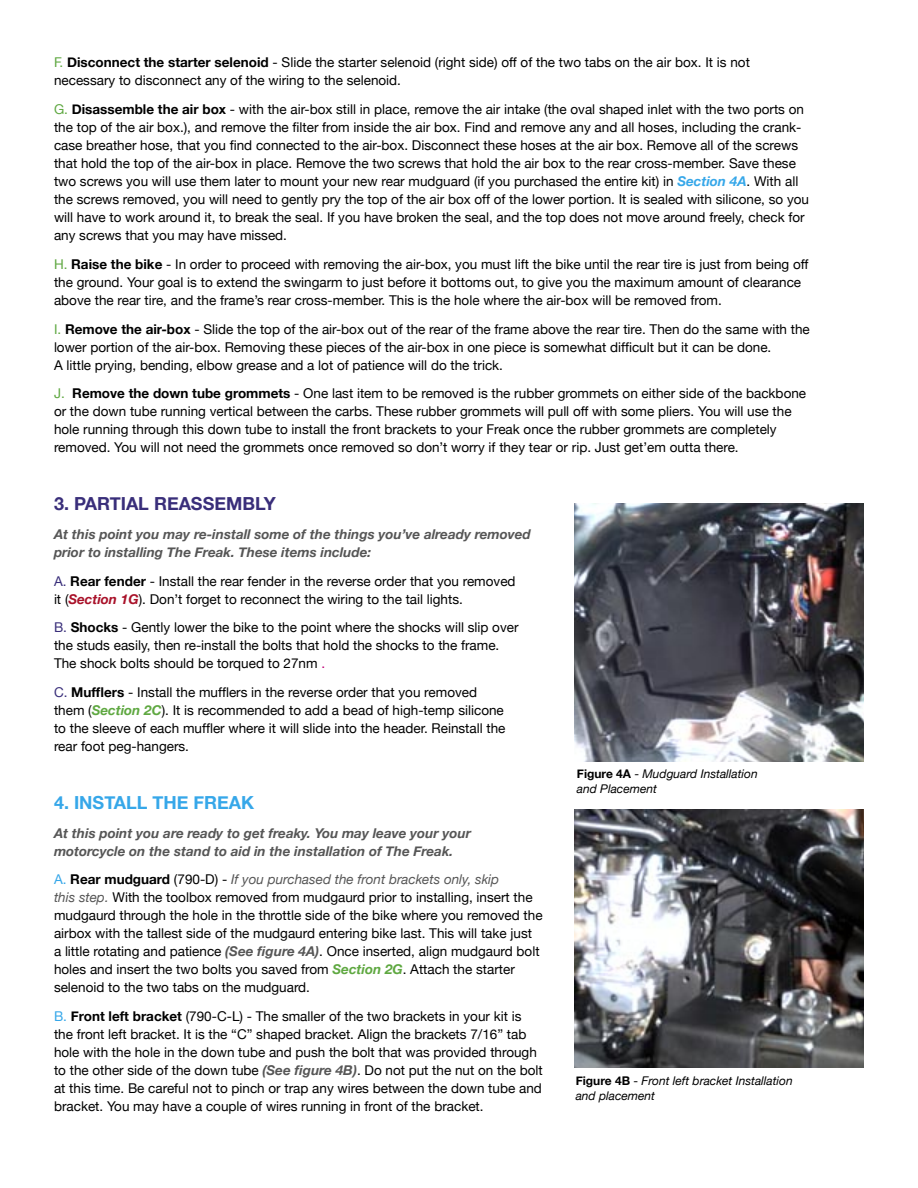
<style>
.page{position:relative;width:918px;height:1188px;background:#fff}
.page>*{position:absolute;margin:0;border:0;box-sizing:border-box;transform-origin:0 0}
.t1{font:700 18px "Helvetica Neue";color:#392e7a}
.t2{font:700 18px "Helvetica Neue";color:#36a7e9}
.t3{font:13.5px/18px "Helvetica Neue";color:#000}
.t4{font:italic 700 13.5px/18px "Helvetica Neue";color:#565656}
.t5{font:italic 12px/14.4px "Helvetica Neue";color:#000}
.s1{color:#5fa841}
.s2{font-weight:700}
.s3{font-weight:700;font-style:italic;color:#36a7e9}
.s4{color:#392e7a}
.s5{font-weight:700;font-style:italic;color:#a9122a}
.s6{color:#c10077}
.s7{font-weight:700;font-style:italic;color:#5fa841}
.s8{color:#36a7e9}
.s9{font-style:italic;color:#565656}
.s10{font-weight:700;font-style:italic;color:#565656}
.s11{font-weight:700;font-style:normal}
.s12{font-style:normal}
</style>
<div class="page">
<img style="left:574px;top:504px;width:290px;height:257px">
<img style="left:574px;top:810px;width:290px;height:257px">
<p class="t3" style="left:54px;top:53px;width:697px"><span class="s1">F.</span> <span class="s2">Disconnect the starter selenoid</span> - Slide the starter selenoid (right side) off of the two tabs on the air box. It is not necessary to disconnect any of the wiring to the selenoid.</p>
<p class="t3" style="left:54px;top:100px;width:757px"><span class="s1">G.</span> <span class="s2">Disassemble the air box</span> - with the air-box still in place, remove the air intake (the oval shaped inlet with the two ports on the top of the air box.), and remove the filter from inside the air box. Find and remove any and all hoses, including the crank&shy;case breather hose, that you find connected to the air-box. Disconnect these hoses at the air box. Remove all of the screws that hold the top of the air-box in place. Remove the two screws that hold the air box to the rear cross-member. Save these two screws you will use them later to mount your new rear mudguard (if you purchased the entire kit) in <span class="s3">Section 4A</span>. With all the screws removed, you will need to gently pry the top of the air box off of the lower portion. It is sealed with silicone, so you will have to work around it, to break the seal. If you have broken the seal, and the top does not move around freely, check for any screws that you may have missed.</p>
<p class="t3" style="left:54px;top:255px;width:756px"><span class="s1">H.</span> <span class="s2">Raise the bike</span> - In order to proceed with removing the air-box, you must lift the bike until the rear tire is just from being off the ground. Your goal is to extend the swingarm to just before it bottoms out, to give you the maximum amount of clearance above the rear tire, and the frame’s rear cross-member. This is the hole where the air-box will be removed from.</p>
<p class="t3" style="left:54px;top:320px;width:757px"><span class="s1">I.</span> <span class="s2">Remove the air-box</span> - Slide the top of the air-box out of the rear of the frame above the rear tire. Then do the same with the lower portion of the air-box. Removing these pieces of the air-box in one piece is somewhat difficult but it can be done.<br>A little prying, bending, elbow grease and a lot of patience will do the trick.</p>
<p class="t3" style="left:54px;top:384px;width:754px"><span class="s1">J.</span> <span class="s2">Remove the down tube grommets</span> - One last item to be removed is the rubber grommets on either side of the backbone or the down tube running vertical between the carbs. These rubber grommets will pull off with some pliers. You will use the hole running through this down tube to install the front brackets to your Freak once the rubber grommets are completely removed. You will not need the grommets once removed so don’t worry if they tear or rip. Just get’em outta there.</p>
<p class="t1" style="left:54px;top:492px;width:223px">3. PARTIAL REASSEMBLY</p>
<p class="t4" style="left:54px;top:525px;width:478px">At this point you may re-install some of the things you’ve already removed prior to installing The Freak. These items include:</p>
<p class="t3" style="left:54px;top:572px;width:463px"><span class="s4">A.</span> <span class="s2">Rear fender</span> - Install the rear fender in the reverse order that you removed it (<span class="s5">Section 1G</span>). Don’t forget to reconnect the wiring to the tail lights.</p>
<p class="t3" style="left:54px;top:618px;width:466px"><span class="s4">B.</span> <span class="s2">Shocks</span> - Gently lower the bike to the point where the shocks will slip over the studs easily, then re-install the bolts that hold the shocks to the frame.<br>The shock bolts should be torqued to 27nm <span class="s6">.</span></p>
<p class="t3" style="left:54px;top:683px;width:453px"><span class="s4">C.</span> <span class="s2">Mufflers</span> - Install the mufflers in the reverse order that you removed them (<span class="s7">Section 2C</span>). It is recommended to add a bead of high-temp silicone to the sleeve of each muffler where it will slide into the header. Reinstall the rear foot peg-hangers.</p>
<p class="t2" style="left:54px;top:791px;width:202px">4. INSTALL THE FREAK</p>
<p class="t4" style="left:54px;top:823px;width:419px">At this point you are ready to get freaky. You may leave your your motorcycle on the stand to aid in the installation of The Freak.</p>
<p class="t3" style="left:54px;top:870px;width:490px"><span class="s8">A.</span> <span class="s2">Rear mudguard</span> (790-D) - <span class="s9">If you purchased the front brackets only, skip<br>this step.</span> With the toolbox removed from mudgaurd prior to installing, insert the mudgaurd through the hole in the throttle side of the bike where you removed the airbox with the tallest side of the mudgaurd entering bike last. This will take just a little rotating and patience <span class="s10">(See figure 4A)</span>. Once inserted, align mudgaurd bolt holes and insert the two bolts you saved from <span class="s7">Section 2G</span>. Attach the starter selenoid to the two tabs on the mudguard.</p>
<p class="t3" style="left:54px;top:1007px;width:490px"><span class="s8">B.</span> <span class="s2">Front left bracket</span> (790-C-L) - The smaller of the two brackets in your kit is the front left bracket. It is the “C” shaped bracket. Align the brackets 7/16” tab hole with the hole in the down tube and push the bolt that was provided through to the other side of the down tube <span class="s10">(See figure 4B)</span>. Do not put the nut on the bolt at this time. Be careful not to pinch or trap any wires between the down tube and bracket. You may have a couple of wires running in front of the bracket.</p>
<p class="t5" style="left:577px;top:767px;width:182px"><span class="s11">Figure 4A</span> <span class="s12">-</span> Mudguard Installation and Placement</p>
<p class="t5" style="left:576px;top:1074px;width:219px"><span class="s11">Figure 4B</span> <span class="s12">-</span> Front left bracket Installation and placement</p>
</div>
